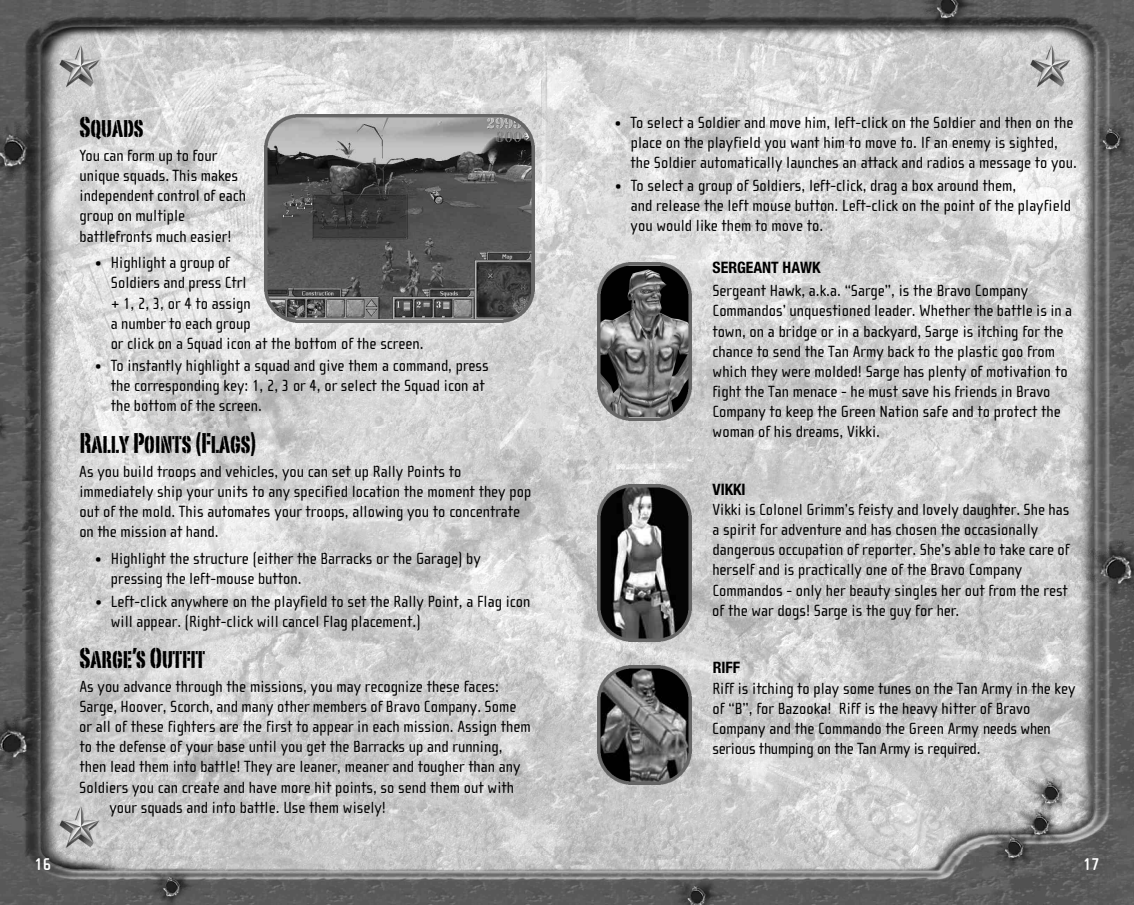
<style>
.page{position:relative;width:1134px;height:905px;background:#fff}
.page>*{position:absolute;margin:0;border:0;box-sizing:border-box;transform-origin:0 0}
.t1{font:28px "Portago ITC";color:#000}
.t2{font:700 17.5px "Cholla Sans";color:#fff}
.t3{font:16.62px/20.1px "Cholla Sans";color:#000}
.t4{font:700 condensed 15.75px "Helvetica Neue";color:#000}
</style>
<div class="page">
<img style="left:0;top:0;width:1134px;height:905px">
<img style="left:265px;top:114px;width:269px;height:208px">
<img style="left:597px;top:484px;width:95px;height:158px">
<img style="left:597px;top:262px;width:95px;height:158px">
<img style="left:597px;top:665px;width:95px;height:119px">
<h1 class="t1" style="left:79px;top:116px;width:66px">Squads</h1>
<p class="t3" style="left:79px;top:147px;width:168px">You can form up to four unique squads. This makes independent control of each group on multiple battlefronts much easier!</p>
<p class="t3" style="left:111px;top:254px;width:314px;text-indent:-15px">• Highlight a group of<br>Soldiers and press Ctrl<br>+ 1, 2, 3, or 4 to assign<br>a number to each group<br>or click on a Squad icon at the bottom of the screen.</p>
<p class="t3" style="left:111px;top:357px;width:380px;text-indent:-16px">• To instantly highlight a squad and give them a command, press the corresponding key: 1, 2, 3 or 4, or select the Squad icon at the bottom of the screen.</p>
<h1 class="t1" style="left:79px;top:431px;width:179px">Rally Points (Flags)</h1>
<p class="t3" style="left:79px;top:462px;width:454px">As you build troops and vehicles, you can set up Rally Points to immediately ship your units to any specified location the moment they pop out of the mold. This automates your troops, allowing you to concentrate on the mission at hand.</p>
<p class="t3" style="left:111px;top:549px;width:372px;text-indent:-16px">• Highlight the structure (either the Barracks or the Garage) by pressing the left-mouse button.</p>
<p class="t3" style="left:111px;top:592px;width:421px;text-indent:-16px">• Left-click anywhere on the playfield to set the Rally Point, a Flag icon will appear. (Right-click will cancel Flag placement.)</p>
<h1 class="t1" style="left:80px;top:647px;width:127px">Sarge’s Outfit</h1>
<p class="t3" style="left:79px;top:677px;width:421px">As you advance through the missions, you may recognize these faces:</p>
<p class="t3" style="left:79px;top:698px;width:439px">Sarge, Hoover, Scorch, and many other members of Bravo Company. Some</p>
<p class="t3" style="left:79px;top:718px;width:453px">or all of these fighters are the first to appear in each mission. Assign them</p>
<p class="t3" style="left:79px;top:738px;width:425px">to the defense of your base until you get the Barracks up and running,</p>
<p class="t3" style="left:79px;top:758px;width:443px">then lead them into battle! They are leaner, meaner and tougher than any</p>
<p class="t3" style="left:79px;top:778px;width:436px">Soldiers you can create and have more hit points, so send them out with</p>
<p class="t3" style="left:109px;top:798px;width:278px">your squads and into battle. Use them wisely!</p>
<p class="t3" style="left:631px;top:114px;width:448px;text-indent:-16px">• To select a Soldier and move him, left-click on the Soldier and then on the place on the playfield you want him to move to. If an enemy is sighted, the Soldier automatically launches an attack and radios a message to you.</p>
<p class="t3" style="left:631px;top:177px;width:442px;text-indent:-15px">• To select a group of Soldiers, left-click, drag a box around them,<br>and release the left mouse button. Left-click on the point of the playfield you would like them to move to.</p>
<p class="t4" style="left:713px;top:261px;width:109px">SERGEANT HAWK</p>
<p class="t3" style="left:712px;top:282px;width:361px">Sergeant Hawk, a.k.a. “Sarge”, is the Bravo Company Commandos’ unquestioned leader. Whether the battle is in a town, on a bridge or in a backyard, Sarge is itching for the chance to send the Tan Army back to the plastic goo from which they were molded! Sarge has plenty of motivation to fight the Tan menace - he must save his friends in Bravo Company to keep the Green Nation safe and to protect the woman of his dreams, Vikki.</p>
<p class="t4" style="left:712px;top:484px;width:35px">VIKKI</p>
<p class="t3" style="left:712px;top:501px;width:359px">Vikki is Colonel Grimm’s feisty and lovely daughter. She has a spirit for adventure and has chosen the occasionally dangerous occupation of reporter. She’s able to take care of herself and is practically one of the Bravo Company Commandos - only her beauty singles her out from the rest of the war dogs! Sarge is the guy for her.</p>
<p class="t4" style="left:713px;top:662px;width:29px">RIFF</p>
<p class="t3" style="left:712px;top:679px;width:365px">Riff is itching to play some tunes on the Tan Army in the key of “B”, for Bazooka! Riff is the heavy hitter of Bravo Company and the Commando the Green Army needs when serious thumping on the Tan Army is required.</p>
<p class="t2" style="left:34px;top:857px;width:18px">16</p>
<p class="t2" style="left:1083px;top:857px;width:18px">17</p>
</div>
